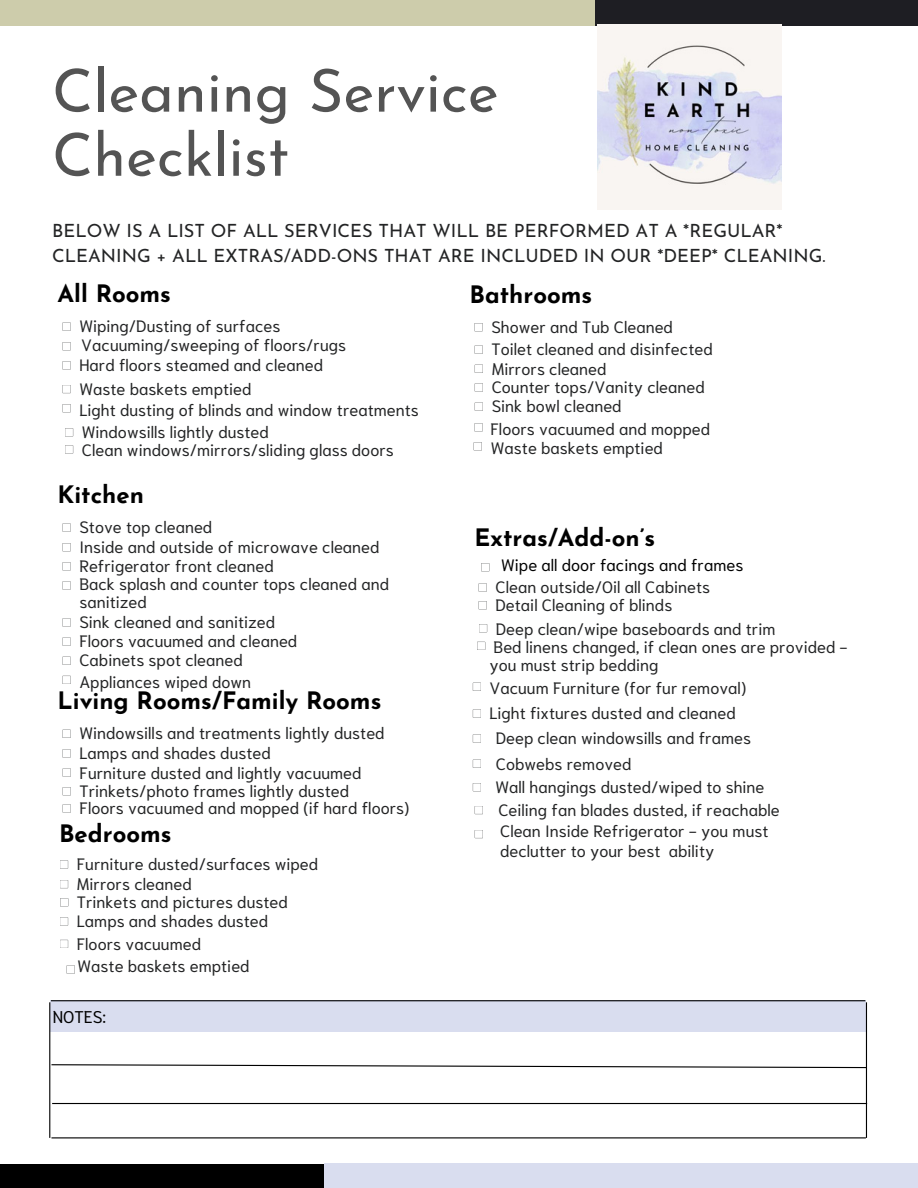
<style>
.page{position:relative;width:918px;height:1188px;background:#fff}
.page>*{position:absolute;margin:0;border:0;box-sizing:border-box;transform-origin:0 0}
.t1{font:59.25px/64.2px "Josefin Sans";color:#545454}
.t2{font:700 24px "Josefin Sans";color:#000}
.t3{font:18.3px/24.8px "Josefin Sans";color:#232425}
.t4{font:16.95px "Niramit";color:#000}
.t5{font:16.5px/18px "Niramit";color:#232425}
.t6{font:16.5px "Niramit";color:#000}
</style>
<div class="page">
<div style="left:0;top:0;width:595px;height:26px;background:#cdccab"></div>
<div style="left:324px;top:1163px;width:594px;height:25px;background:#d9ddef"></div>
<div style="left:595px;top:0;width:323px;height:26px;background:#1e1e23"></div>
<div style="left:0;top:1164px;width:324px;height:24px;background:#000"></div>
<svg style="left:62px;top:322px;width:9px;height:9px"></svg>
<svg style="left:62px;top:342px;width:9px;height:8px"></svg>
<svg style="left:62px;top:361px;width:9px;height:9px"></svg>
<svg style="left:473px;top:783px;width:8px;height:8px"></svg>
<svg style="left:475px;top:806px;width:8px;height:8px"></svg>
<svg style="left:62px;top:385px;width:9px;height:8px"></svg>
<svg style="left:62px;top:404px;width:9px;height:8px"></svg>
<svg style="left:65px;top:428px;width:8px;height:8px"></svg>
<svg style="left:65px;top:445px;width:8px;height:9px"></svg>
<svg style="left:60px;top:860px;width:8px;height:9px"></svg>
<svg style="left:60px;top:880px;width:8px;height:8px"></svg>
<svg style="left:60px;top:898px;width:8px;height:8px"></svg>
<svg style="left:60px;top:917px;width:8px;height:9px"></svg>
<svg style="left:60px;top:940px;width:8px;height:8px"></svg>
<svg style="left:62px;top:523px;width:9px;height:9px"></svg>
<svg style="left:62px;top:543px;width:9px;height:8px"></svg>
<svg style="left:62px;top:562px;width:9px;height:8px"></svg>
<svg style="left:62px;top:581px;width:9px;height:9px"></svg>
<svg style="left:62px;top:618px;width:9px;height:9px"></svg>
<svg style="left:62px;top:637px;width:9px;height:9px"></svg>
<svg style="left:62px;top:657px;width:9px;height:8px"></svg>
<svg style="left:62px;top:676px;width:9px;height:8px"></svg>
<svg style="left:62px;top:730px;width:9px;height:8px"></svg>
<svg style="left:62px;top:749px;width:9px;height:9px"></svg>
<svg style="left:63px;top:768px;width:8px;height:9px"></svg>
<svg style="left:63px;top:787px;width:8px;height:8px"></svg>
<svg style="left:63px;top:804px;width:8px;height:9px"></svg>
<svg style="left:475px;top:345px;width:8px;height:9px"></svg>
<svg style="left:475px;top:365px;width:8px;height:8px"></svg>
<svg style="left:475px;top:383px;width:8px;height:9px"></svg>
<svg style="left:475px;top:402px;width:8px;height:9px"></svg>
<svg style="left:474px;top:323px;width:9px;height:8px"></svg>
<svg style="left:479px;top:601px;width:8px;height:8px"></svg>
<svg style="left:479px;top:624px;width:8px;height:8px"></svg>
<svg style="left:473px;top:683px;width:8px;height:8px"></svg>
<svg style="left:473px;top:709px;width:8px;height:9px"></svg>
<svg style="left:473px;top:734px;width:8px;height:9px"></svg>
<svg style="left:479px;top:583px;width:8px;height:9px"></svg>
<div style="left:50px;top:1000px;width:816px;height:31px;background:#d9ddef"></div>
<svg style="left:50px;top:1064px;width:818px;height:5px"></svg>
<hr style="left:52px;top:1103px;width:815px;height:1px;background:#000">
<hr style="left:51px;top:1137px;width:815px;height:1px;background:#000">
<hr style="left:866px;top:1002px;width:1px;height:136px;background:#000">
<svg style="left:473px;top:760px;width:8px;height:8px"></svg>
<svg style="left:474px;top:423px;width:9px;height:8px"></svg>
<svg style="left:474px;top:442px;width:8px;height:8px"></svg>
<svg style="left:67px;top:965px;width:8px;height:9px"></svg>
<img style="left:597px;top:25px;width:185px;height:184px">
<hr style="left:51px;top:1000px;width:814px;height:1px;background:#000">
<hr style="left:49px;top:1002px;width:1px;height:136px;background:#000">
<svg style="left:481px;top:563px;width:8px;height:8px"></svg>
<svg style="left:477px;top:642px;width:8px;height:8px"></svg>
<svg style="left:475px;top:830px;width:8px;height:8px"></svg>
<h2 class="t1" style="left:52px;top:65px;width:448px">Cleaning Service<br>Checklist</h2>
<h3 class="t3" style="left:52px;top:220px;width:775px">BELOW IS A LIST OF ALL SERVICES THAT WILL BE PERFORMED AT A *REGULAR*<br>CLEANING + ALL EXTRAS/ADD-ONS THAT ARE INCLUDED IN OUR *DEEP* CLEANING.</h3>
<p class="t2" style="left:58px;top:284px;width:115px">All Rooms</p>
<p class="t5" style="left:81px;top:334px;width:266px">Vacuuming/sweeping of floors/rugs</p>
<p class="t5" style="left:79px;top:354px;width:245px">Hard floors steamed and cleaned</p>
<p class="t5" style="left:79px;top:316px;width:203px">Wiping/Dusting of surfaces</p>
<p class="t5" style="left:79px;top:378px;width:174px">Waste baskets emptied</p>
<p class="t5" style="left:79px;top:399px;width:341px">Light dusting of blinds and window treatments</p>
<h2 class="t5" style="left:82px;top:421px;width:189px">Windowsills lightly dusted</h2>
<p class="t5" style="left:82px;top:440px;width:314px">Clean windows/mirrors/sliding glass doors</p>
<p class="t2" style="left:58px;top:485px;width:88px">Kitchen</p>
<p class="t5" style="left:79px;top:536px;width:302px">Inside and outside of microwave cleaned</p>
<p class="t5" style="left:79px;top:555px;width:196px">Refrigerator front cleaned</p>
<p class="t5" style="left:79px;top:573px;width:311px">Back splash and counter tops cleaned and sanitized</p>
<p class="t5" style="left:79px;top:612px;width:197px">Sink cleaned and sanitized</p>
<p class="t5" style="left:79px;top:631px;width:219px">Floors vacuumed and cleaned</p>
<p class="t5" style="left:79px;top:650px;width:165px">Cabinets spot cleaned</p>
<p class="t5" style="left:79px;top:671px;width:173px">Appliances wiped down</p>
<h2 class="t5" style="left:79px;top:723px;width:307px">Windowsills and treatments lightly dusted</h2>
<h2 class="t5" style="left:79px;top:517px;width:134px">Stove top cleaned</h2>
<p class="t2" style="left:58px;top:691px;width:325px">Living Rooms/Family Rooms</p>
<p class="t5" style="left:79px;top:742px;width:193px">Lamps and shades dusted</p>
<p class="t5" style="left:80px;top:762px;width:284px">Furniture dusted and lightly vacuumed</p>
<p class="t5" style="left:80px;top:780px;width:271px">Trinkets/photo frames lightly dusted</p>
<p class="t5" style="left:80px;top:798px;width:331px">Floors vacuumed and mopped (if hard floors)</p>
<p class="t2" style="left:59px;top:824px;width:114px">Bedrooms</p>
<p class="t5" style="left:77px;top:873px;width:117px">Mirrors cleaned</p>
<p class="t5" style="left:77px;top:891px;width:212px">Trinkets and pictures dusted</p>
<p class="t5" style="left:77px;top:910px;width:193px">Lamps and shades dusted</p>
<p class="t5" style="left:77px;top:933px;width:126px">Floors vacuumed</p>
<p class="t5" style="left:77px;top:854px;width:243px">Furniture dusted/surfaces wiped</p>
<p class="t5" style="left:78px;top:956px;width:174px">Waste baskets emptied</p>
<p class="t4" style="left:53px;top:1005px;width:55px">NOTES:</p>
<h2 class="t2" style="left:470px;top:285px;width:124px">Bathrooms</h2>
<p class="t5" style="left:492px;top:339px;width:223px">Toilet cleaned and disinfected</p>
<p class="t5" style="left:492px;top:358px;width:116px">Mirrors cleaned</p>
<p class="t5" style="left:492px;top:377px;width:215px">Counter tops/Vanity cleaned</p>
<p class="t5" style="left:492px;top:396px;width:131px">Sink bowl cleaned</p>
<p class="t5" style="left:491px;top:418px;width:221px">Floors vacuumed and mopped</p>
<p class="t5" style="left:491px;top:316px;width:183px">Shower and Tub Cleaned</p>
<p class="t5" style="left:491px;top:437px;width:174px">Waste baskets emptied</p>
<p class="t2" style="left:474px;top:528px;width:182px">Extras/Add-on’s</p>
<p class="t6" style="left:501px;top:553px;width:244px">Wipe all door facings and frames</p>
<p class="t5" style="left:496px;top:577px;width:216px">Clean outside/Oil all Cabinets</p>
<h2 class="t5" style="left:496px;top:594px;width:178px">Detail Cleaning of blinds</h2>
<p class="t5" style="left:496px;top:618px;width:281px">Deep clean/wipe baseboards and trim</p>
<p class="t5" style="left:489px;top:637px;width:360px">Bed linens changed, if clean ones are provided - you must strip bedding</p>
<p class="t5" style="left:489px;top:702px;width:248px">Light fixtures dusted and cleaned</p>
<p class="t5" style="left:496px;top:728px;width:257px">Deep clean windowsills and frames</p>
<p class="t5" style="left:489px;top:677px;width:258px">Vacuum Furniture (for fur removal)</p>
<p class="t5" style="left:496px;top:753px;width:137px">Cobwebs removed</p>
<p class="t5" style="left:496px;top:777px;width:271px">Wall hangings dusted/wiped to shine</p>
<p class="t5" style="left:498px;top:799px;width:283px">Ceiling fan blades dusted, if reachable</p>
<h3 class="t5" style="left:500px;top:819px;width:270px;line-height:20.2px">Clean Inside Refrigerator - you must declutter to your best ability</h3>
</div>
